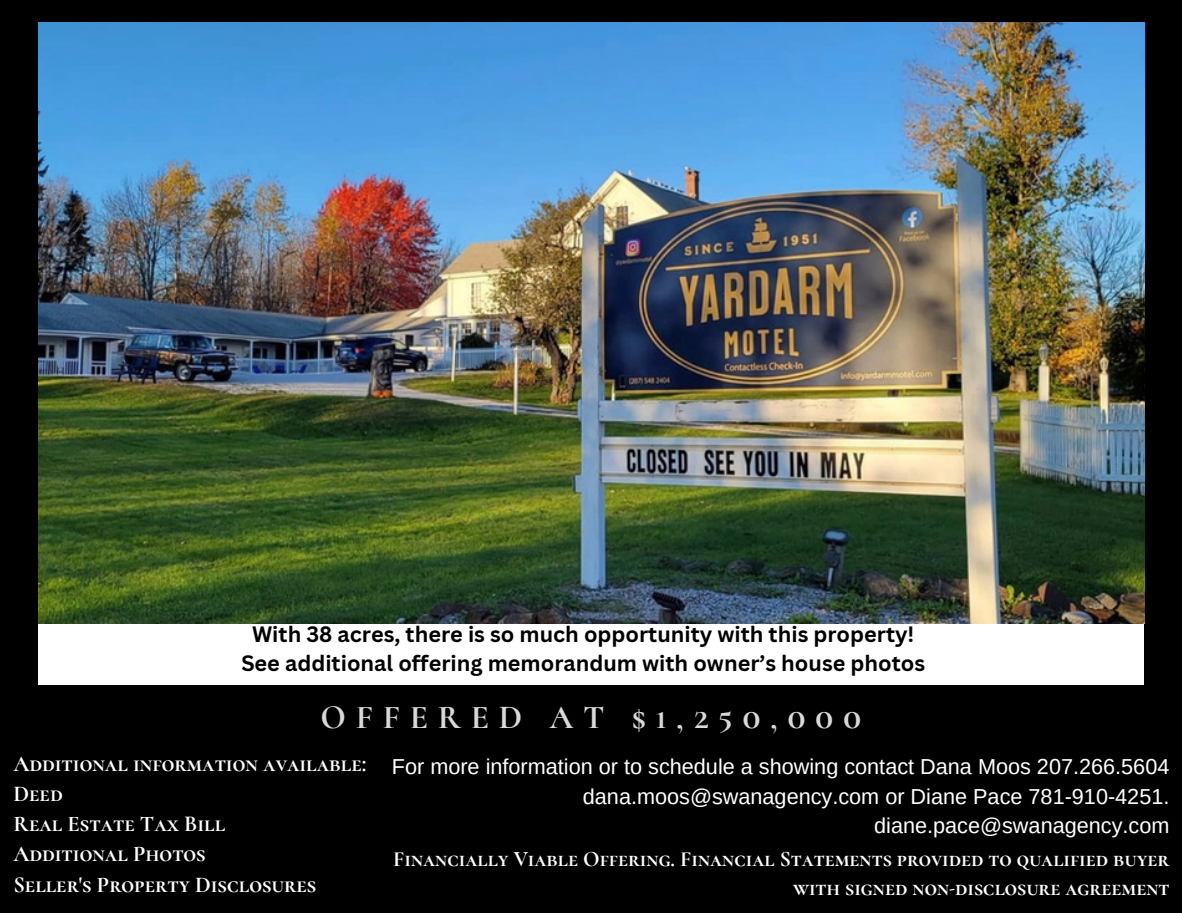
<style>
.page{position:relative;width:1182px;height:913px;background:#fff}
.page>*{position:absolute;margin:0;border:0;box-sizing:border-box;transform-origin:0 0}
.t1{font:700 33.3px "Cormorant SC";letter-spacing:.29em;color:#d9d9d9}
.t2{font:700 22.28px "Cormorant SC";color:#fff}
.t3{font:21.6px/29.5px "Arimo";color:#fff;text-align:right}
.t4{font:700 21.6px "Canva Sans";color:#000}
.t5{font:700 21.6px "Cormorant SC";color:#fff}
</style>
<div class="page">
<div style="left:0;top:0;width:1181px;height:913px;background:#000"></div>
<div style="left:38px;top:613px;width:1105px;height:72px;background:#fff"></div>
<img style="left:38px;top:22px;width:1106px;height:601px">
<p class="t4" style="left:252px;top:619px;width:663px">With 38 acres, there is so much opportunity with this property!</p>
<p class="t4" style="left:241px;top:648px;width:685px">See additional offering memorandum with owner’s house photos</p>
<p class="t1" style="left:320px;top:697px;width:542px">OFFERED AT $1,250,000</p>
<p class="t3" style="left:392px;top:752px;width:779px">For more information or to schedule a showing contact Dana Moos 207.266.5604 dana.moos@swanagency.com or Diane Pace 781-910-4251. diane.pace@swanagency.com</p>
<p class="t5" style="left:393px;top:846px;width:777px">Financially Viable Offering. Financial Statements provided to qualified buyer</p>
<p class="t5" style="left:793px;top:875px;width:378px">with signed non-disclosure agreement</p>
<p class="t2" style="left:13px;top:750px;width:354px">Additional information available:</p>
<p class="t2" style="left:13px;top:780px;width:51px">Deed</p>
<p class="t2" style="left:13px;top:811px;width:213px">Real Estate Tax Bill</p>
<p class="t2" style="left:13px;top:841px;width:194px">Additional Photos</p>
<p class="t2" style="left:13px;top:871px;width:304px">Seller's Property Disclosures</p>
</div>
